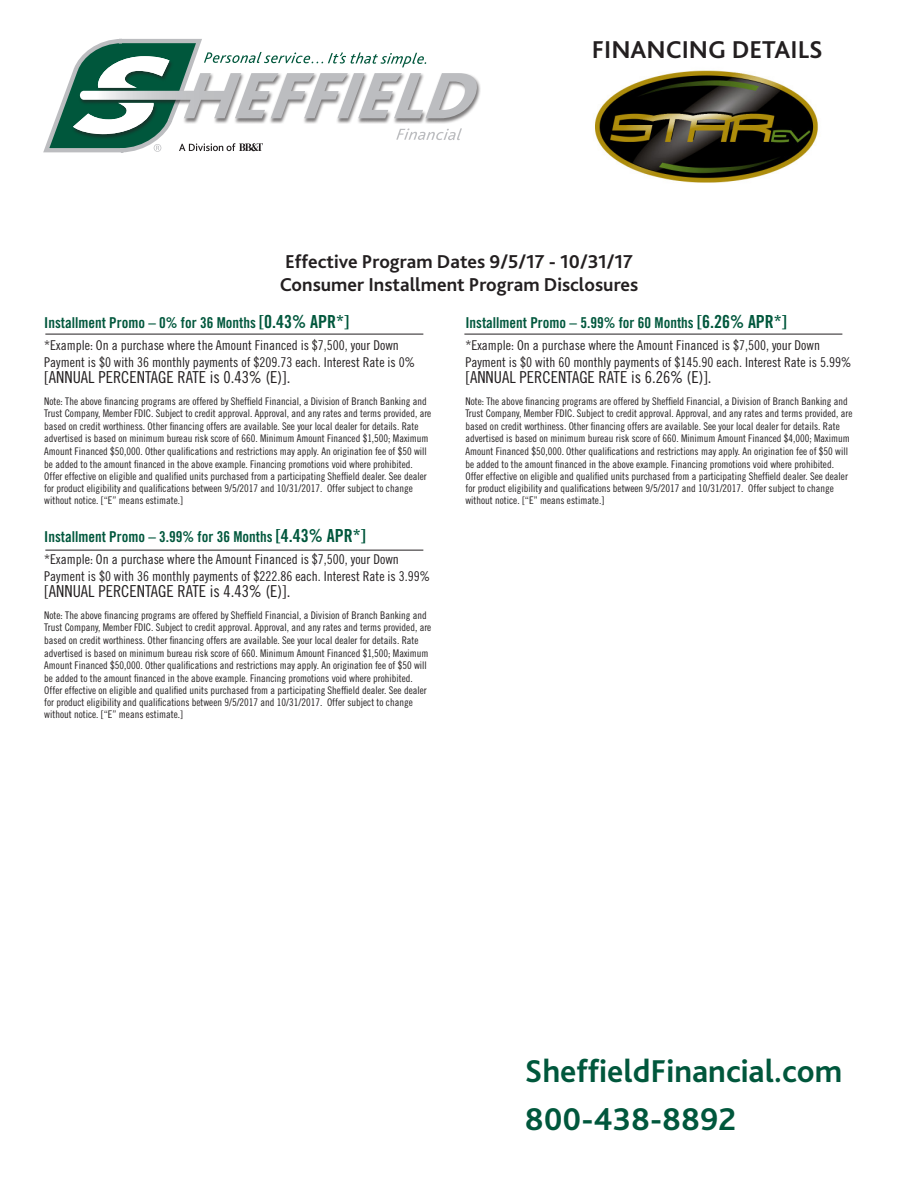
<style>
.page{position:relative;width:918px;height:1188px;background:#fff}
.page>*{position:absolute;margin:0;border:0;box-sizing:border-box;transform-origin:0 0}
.t1{font:700 33px "Bliss 2";color:#00573c}
.t2{font:700 25.5px "Bliss 2";color:#231f20}
.t3{font:700 19.5px "Bliss 2";color:#231f20}
.t4{font:16.5px "Trade Gothic LT Std Cn 18";color:#231f20}
.t5{font:15px "Trade Gothic LT Std Bd Cn 20";color:#00573c}
.t6{font:13.5px "Trade Gothic LT Std Cn 18";color:#231f20}
.t7{font:10.5px/12.3px "Trade Gothic LT Std Cn 18";color:#231f20}
.s1{font-size:18px}
</style>
<div class="page">
<hr style="left:45px;top:334px;width:378px;height:1px;background:#231f20">
<hr style="left:464px;top:334px;width:378px;height:1px;background:#231f20">
<hr style="left:45px;top:550px;width:378px;height:1px;background:#231f20">
<img style="left:595px;top:70px;width:223px;height:113px">
<svg style="left:43px;top:38px;width:437px;height:115px"></svg>
<p class="t2" style="left:592px;top:33px;width:232px">FINANCING DETAILS</p>
<p class="t3" style="left:285px;top:249px;width:349px">Effective Program Dates 9/5/17 - 10/31/17</p>
<p class="t3" style="left:280px;top:273px;width:360px">Consumer Installment Program Disclosures</p>
<p class="t5" style="left:44px;top:313px;width:306px">Installment Promo – 0% for 36 Months <span class="s1">[0.43% APR*]</span></p>
<p class="t6" style="left:44px;top:337px;width:356px">*Example: On a purchase where the Amount Financed is $7,500, your Down</p>
<p class="t6" style="left:44px;top:354px;width:373px">Payment is $0 with 36 monthly payments of $209.73 each. Interest Rate is 0%</p>
<p class="t4" style="left:44px;top:367px;width:248px">[ANNUAL PERCENTAGE RATE is 0.43% (E)].</p>
<p class="t7" style="left:44px;top:395px;width:384px">Note: The above financing programs are offered by Sheffield Financial, a Division of Branch Banking and</p>
<p class="t7" style="left:44px;top:407px;width:389px">Trust Company, Member FDIC. Subject to credit approval. Approval, and any rates and terms provided, are</p>
<p class="t7" style="left:44px;top:420px;width:376px">based on credit worthiness. Other financing offers are available. See your local dealer for details. Rate</p>
<p class="t7" style="left:44px;top:432px;width:386px">advertised is based on minimum bureau risk score of 660. Minimum Amount Financed $1,500; Maximum</p>
<p class="t7" style="left:44px;top:445px;width:384px">Amount Financed $50,000. Other qualifications and restrictions may apply. An origination fee of $50 will</p>
<p class="t7" style="left:44px;top:458px;width:370px">be added to the amount financed in the above example. Financing promotions void where prohibited.</p>
<p class="t7" style="left:44px;top:470px;width:384px">Offer effective on eligible and qualified units purchased from a participating Sheffield dealer. See dealer for product eligibility and qualifications between 9/5/2017 and 10/31/2017. Offer subject to change without notice. [“E” means estimate.]</p>
<p class="t5" style="left:44px;top:527px;width:323px">Installment Promo – 3.99% for 36 Months <span class="s1">[4.43% APR*]</span></p>
<p class="t6" style="left:44px;top:551px;width:356px">*Example: On a purchase where the Amount Financed is $7,500, your Down</p>
<p class="t6" style="left:44px;top:568px;width:388px">Payment is $0 with 36 monthly payments of $222.86 each. Interest Rate is 3.99%</p>
<p class="t4" style="left:44px;top:582px;width:248px">[ANNUAL PERCENTAGE RATE is 4.43% (E)].</p>
<p class="t7" style="left:44px;top:609px;width:384px">Note: The above financing programs are offered by Sheffield Financial, a Division of Branch Banking and</p>
<p class="t7" style="left:44px;top:621px;width:389px">Trust Company, Member FDIC. Subject to credit approval. Approval, and any rates and terms provided, are</p>
<p class="t7" style="left:44px;top:634px;width:376px">based on credit worthiness. Other financing offers are available. See your local dealer for details. Rate</p>
<p class="t7" style="left:44px;top:647px;width:386px">advertised is based on minimum bureau risk score of 660. Minimum Amount Financed $1,500; Maximum</p>
<p class="t7" style="left:44px;top:659px;width:384px">Amount Financed $50,000. Other qualifications and restrictions may apply. An origination fee of $50 will</p>
<p class="t7" style="left:44px;top:672px;width:370px">be added to the amount financed in the above example. Financing promotions void where prohibited.</p>
<p class="t7" style="left:44px;top:684px;width:384px">Offer effective on eligible and qualified units purchased from a participating Sheffield dealer. See dealer for product eligibility and qualifications between 9/5/2017 and 10/31/2017. Offer subject to change without notice. [“E” means estimate.]</p>
<p class="t5" style="left:465px;top:313px;width:323px">Installment Promo – 5.99% for 60 Months <span class="s1">[6.26% APR*]</span></p>
<p class="t6" style="left:465px;top:337px;width:356px">*Example: On a purchase where the Amount Financed is $7,500, your Down</p>
<p class="t6" style="left:465px;top:354px;width:388px">Payment is $0 with 60 monthly payments of $145.90 each. Interest Rate is 5.99%</p>
<p class="t4" style="left:465px;top:367px;width:248px">[ANNUAL PERCENTAGE RATE is 6.26% (E)].</p>
<p class="t7" style="left:465px;top:395px;width:384px">Note: The above financing programs are offered by Sheffield Financial, a Division of Branch Banking and</p>
<p class="t7" style="left:465px;top:407px;width:389px">Trust Company, Member FDIC. Subject to credit approval. Approval, and any rates and terms provided, are</p>
<p class="t7" style="left:465px;top:420px;width:376px">based on credit worthiness. Other financing offers are available. See your local dealer for details. Rate</p>
<p class="t7" style="left:465px;top:432px;width:386px">advertised is based on minimum bureau risk score of 660. Minimum Amount Financed $4,000; Maximum</p>
<p class="t7" style="left:465px;top:445px;width:384px">Amount Financed $50,000. Other qualifications and restrictions may apply. An origination fee of $50 will</p>
<p class="t7" style="left:465px;top:458px;width:370px">be added to the amount financed in the above example. Financing promotions void where prohibited.</p>
<p class="t7" style="left:465px;top:470px;width:384px">Offer effective on eligible and qualified units purchased from a participating Sheffield dealer. See dealer for product eligibility and qualifications between 9/5/2017 and 10/31/2017. Offer subject to change without notice. [“E” means estimate.]</p>
<p class="t1" style="left:525px;top:1050px;width:319px">SheffieldFinancial.com</p>
<p class="t1" style="left:525px;top:1098px;width:213px">800-438-8892</p>
</div>
